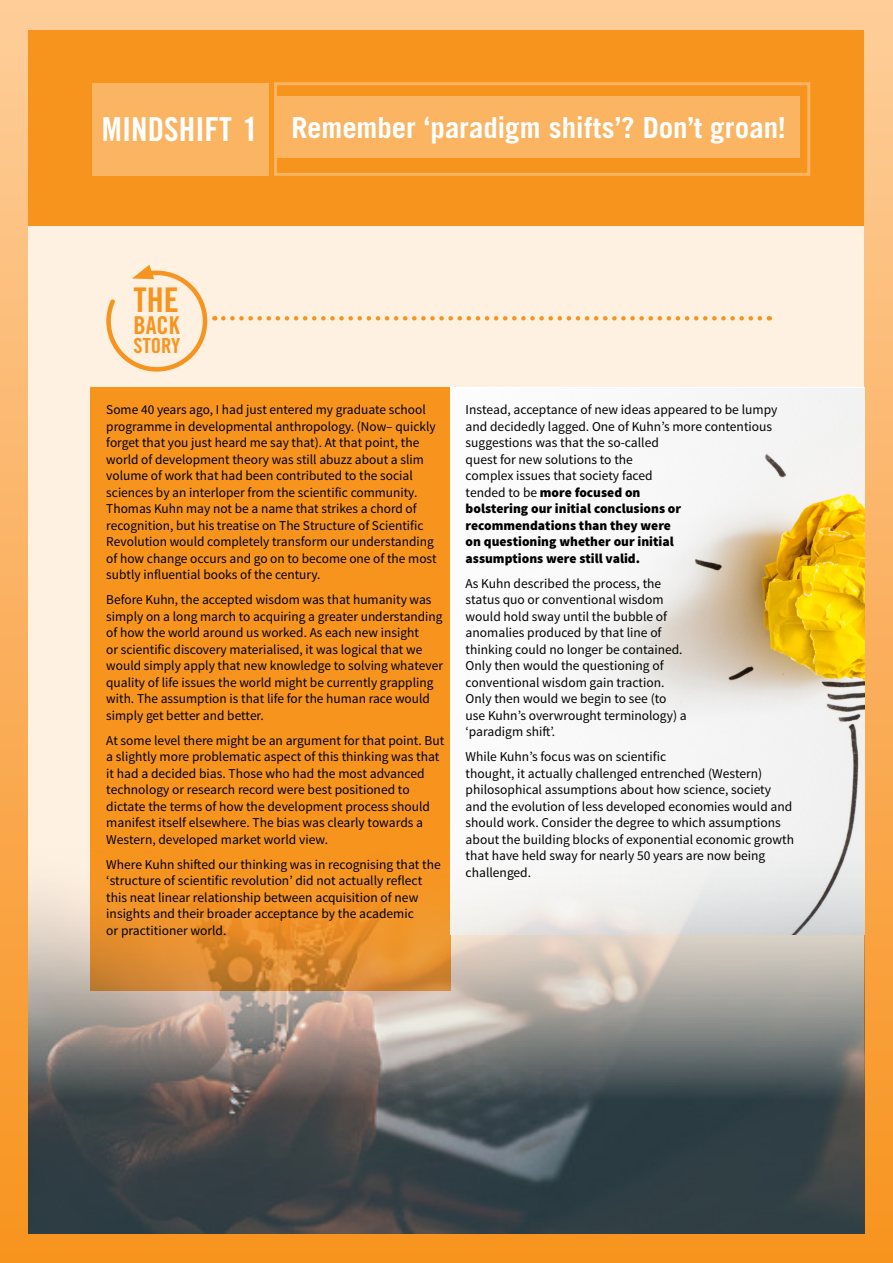
<style>
.page{position:relative;width:893px;height:1263px;background:#fff}
.page>*{position:absolute;margin:0;border:0;box-sizing:border-box;transform-origin:0 0}
.t1{font:34.05px "Trade Gothic LT Std Bd Cn 20";color:#f7941f}
.t2{font:700 28.95px "Trade Gothic LT Std";letter-spacing:-.005em;color:#fff}
.t3{font:24.6px "Trade Gothic LT Std Bd Cn 20";color:#f7941f}
.t4{font:20.85px "Trade Gothic LT Std Bd Cn 20";color:#f7941f}
.t5{font:13.5px/16.5px "Source Sans Pro";color:#000}
.s1{font-family:"Trade Gothic LT Std Bd Cn 20";font-weight:400;font-size:33px}
.s2{font-size:33px}
.s3{font-weight:900}
</style>
<div class="page">
<div style="left:0;top:1px;width:893px;height:1262px;background:linear-gradient(to bottom,#ffce9a,#f39121)"></div>
<div style="left:28px;top:225px;width:836px;height:1008px;background:#fff1e2"></div>
<div style="left:28px;top:30px;width:836px;height:195px;background:#f7941e"></div>
<div style="left:90px;top:387px;width:361px;height:604px;background:#f7941e"></div>
<div style="left:276px;top:97px;width:524px;height:61px;background:#fab462"></div>
<div style="left:93px;top:83px;width:176px;height:92px;background:#fab462"></div>
<div style="left:274px;top:82px;width:536px;height:94px;border:3px solid #fab462"></div>
<svg style="left:106px;top:265px;width:109px;height:107px"></svg>
<svg style="left:223px;top:316px;width:547px;height:5px"></svg>
<img style="left:451px;top:388px;width:414px;height:547px">
<img style="left:28px;top:583px;width:836px;height:650px">
<h2 class="t2" style="left:102px;top:109px;width:685px"><span class="s1">MINDSHIFT</span> <span class="s2">1</span> Remember ‘paradigm shifts’? Don’t groan!</h2>
<h1 class="t1" style="left:133px;top:279px;width:47px">THE</h1>
<h3 class="t3" style="left:133px;top:311px;width:48px">BACK</h3>
<h3 class="t4" style="left:133px;top:333px;width:48px">STORY</h3>
<p class="t5" style="left:106px;top:402px;width:332px">Some 40 years ago, I had just entered my graduate school programme in developmental anthropology. (Now– quickly forget that you just heard me say that). At that point, the world of development theory was still abuzz about a slim volume of work that had been contributed to the social sciences by an interloper from the scientific community.<br>Thomas Kuhn may not be a name that strikes a chord of recognition, but his treatise on The Structure of Scientific Revolution would completely transform our understanding of how change occurs and go on to become one of the most subtly influential books of the century.</p>
<p class="t5" style="left:106px;top:592px;width:338px">Before Kuhn, the accepted wisdom was that humanity was simply on a long march to acquiring a greater understanding of how the world around us worked. As each new insight<br>or scientific discovery materialised, it was logical that we would simply apply that new knowledge to solving whatever quality of life issues the world might be currently grappling with. The assumption is that life for the human race would simply get better and better.</p>
<p class="t5" style="left:106px;top:732px;width:340px">At some level there might be an argument for that point. But a slightly more problematic aspect of this thinking was that it had a decided bias. Those who had the most advanced technology or research record were best positioned to dictate the terms of how the development process should manifest itself elsewhere. The bias was clearly towards a Western, developed market world view.</p>
<p class="t5" style="left:106px;top:856px;width:336px">Where Kuhn shifted our thinking was in recognising that the ‘structure of scientific revolution’ did not actually reflect this neat linear relationship between acquisition of new insights and their broader acceptance by the academic<br>or practitioner world.</p>
<p class="t5" style="left:466px;top:402px;width:313px">Instead, acceptance of new ideas appeared to be lumpy and decidedly lagged. One of Kuhn’s more contentious suggestions was that the so-called<br>quest for new solutions to the<br>complex issues that society faced<br>tended to be <span class="s3">more focused on<br>bolstering our initial conclusions or recommendations than they were<br>on questioning whether our initial<br>assumptions were still valid.</span></p>
<p class="t5" style="left:466px;top:575px;width:223px">As Kuhn described the process, the status quo or conventional wisdom would hold sway until the bubble of anomalies produced by that line of thinking could no longer be contained.<br>Only then would the questioning of conventional wisdom gain traction.<br>Only then would we begin to see (to use Kuhn’s overwrought terminology) a ‘paradigm shift’.</p>
<p class="t5" style="left:466px;top:748px;width:330px">While Kuhn’s focus was on scientific<br>thought, it actually challenged entrenched (Western) philosophical assumptions about how science, society and the evolution of less developed economies would and should work. Consider the degree to which assumptions about the building blocks of exponential economic growth that have held sway for nearly 50 years are now being challenged.</p>
</div>
